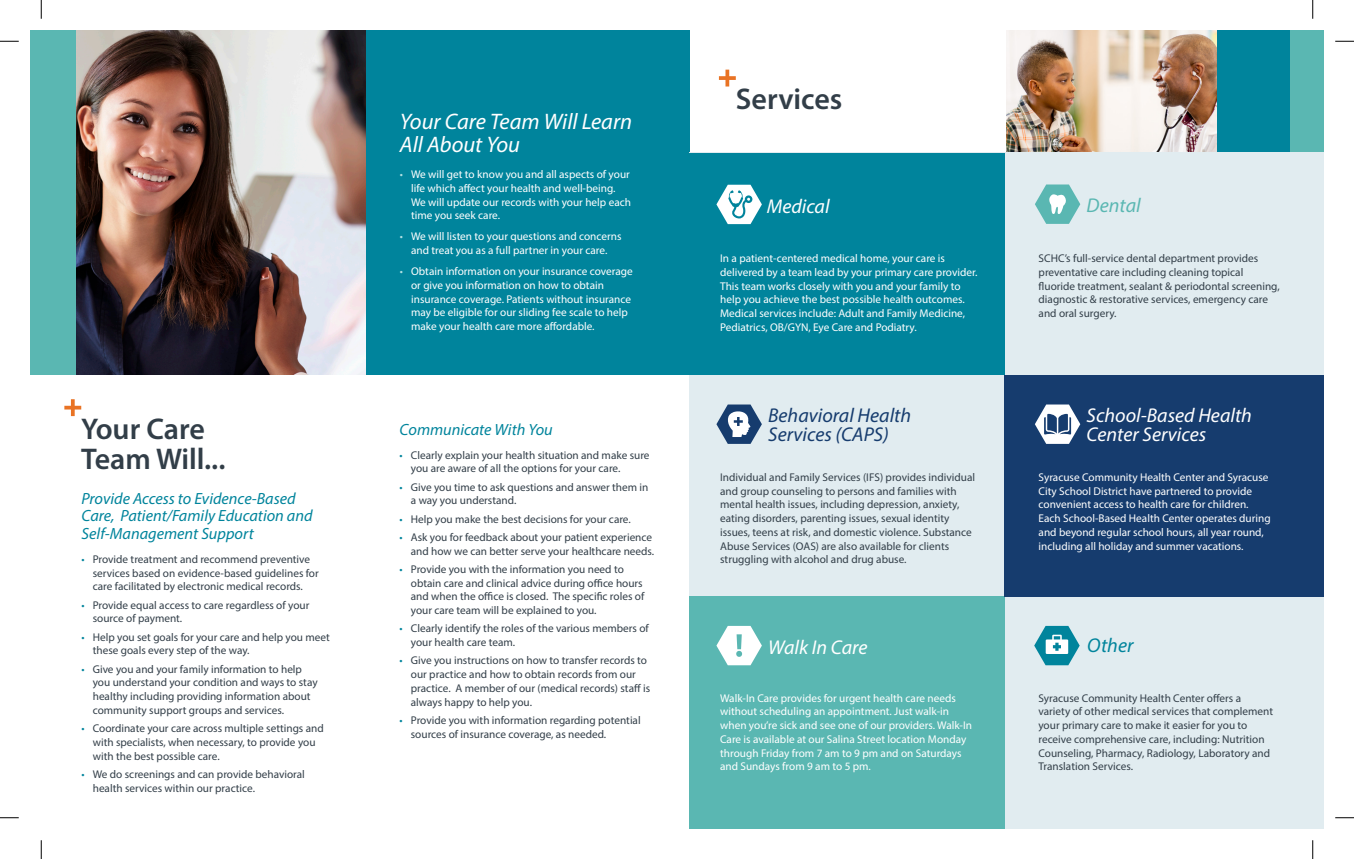
<style>
.page{position:relative;width:1354px;height:859px;background:#fff}
.page>*{position:absolute;margin:0;border:0;box-sizing:border-box;transform-origin:0 0}
.Gray_Header{font:600 30px/30px "Myriad Pro";color:#323e48}
.Blue_Subhead{font:italic 22.5px/22.5px "Myriad Pro";color:#fff}
.Blue_Subhead-2{font:italic 20px/18.8px "Myriad Pro";color:#fff}
.Blue_Subhead-3{font:italic 20px/18.8px "Myriad Pro";color:#163c6e}
.Blue_Subhead-4{font:italic 20px "Myriad Pro";color:#5ab7b2}
.Blue_Subhead-5{font:italic 20px "Myriad Pro";color:#00849c}
.Blue_Subhead-6{font:italic 16.25px/17.5px "Myriad Pro";color:#00849c}
._9_5pt_Body{font:11.25px/13.8px "Myriad Pro";color:#323e48}
._9_5pt_Body-2{font:11.25px/13.8px "Myriad Pro";color:#fff}
.s1{color:#00849c}
.s2{color:#b2e0e2}
</style>
<div class="page">
<img style="left:1006px;top:30px;width:210px;height:122px">
<img style="left:75px;top:30px;width:291px;height:345px">
<div style="left:30px;top:30px;width:45px;height:345px;background:#5ab7b2"></div>
<div style="left:366px;top:30px;width:323px;height:345px;background:#00849c"></div>
<div style="left:689px;top:152px;width:635px;height:677px;background:#e1ecf0"></div>
<svg style="left:71px;top:399px;width:4px;height:17px"></svg>
<hr style="left:64px;top:406px;width:17px;height:3px;background:#e97324">
<svg style="left:725px;top:70px;width:4px;height:16px"></svg>
<svg style="left:719px;top:76px;width:17px;height:4px"></svg>
<div style="left:689px;top:154px;width:315px;height:221px;background:#00849c"></div>
<div style="left:689px;top:596px;width:315px;height:233px;background:#5ab7b2"></div>
<div style="left:1004px;top:375px;width:320px;height:221px;background:#163c6e"></div>
<svg style="left:1035px;top:184px;width:45px;height:40px"></svg>
<svg style="left:716px;top:185px;width:46px;height:39px"></svg>
<svg style="left:716px;top:404px;width:46px;height:40px"></svg>
<svg style="left:1035px;top:404px;width:45px;height:40px"></svg>
<svg style="left:1034px;top:626px;width:45px;height:39px"></svg>
<svg style="left:716px;top:626px;width:46px;height:39px"></svg>
<div style="left:1217px;top:30px;width:73px;height:122px;background:#00849c"></div>
<div style="left:1290px;top:30px;width:34px;height:122px;background:#5ab7b2"></div>
<svg style="left:0;top:40px;width:19px;height:2px"></svg>
<svg style="left:1335px;top:40px;width:19px;height:2px"></svg>
<svg style="left:0;top:817px;width:19px;height:1px"></svg>
<svg style="left:1335px;top:817px;width:19px;height:1px"></svg>
<svg style="left:40px;top:0;width:2px;height:19px"></svg>
<svg style="left:40px;top:840px;width:2px;height:19px"></svg>
<svg style="left:1312px;top:0;width:1px;height:19px"></svg>
<svg style="left:1312px;top:840px;width:1px;height:19px"></svg>
<p class="Gray_Header" style="left:81px;top:413px;width:146px">Your Care<br>Team Will...</p>
<p class="Blue_Subhead-6" style="left:82px;top:489px;width:232px">Provide Access to Evidence-Based<br>Care, Patient/Family Education and<br>Self-Management Support</p>
<p class="_9_5pt_Body" style="left:93px;top:552px;width:228px;text-indent:-11px"><span class="s1">•</span> Provide treatment and recommend preventive services based on evidence-based guidelines for care facilitated by electronic medical records.</p>
<p class="_9_5pt_Body" style="left:93px;top:598px;width:218px;text-indent:-11px"><span class="s1">•</span> Provide equal access to care regardless of your source of payment.</p>
<p class="_9_5pt_Body" style="left:93px;top:630px;width:239px;text-indent:-11px"><span class="s1">•</span> Help you set goals for your care and help you meet these goals every step of the way.</p>
<p class="_9_5pt_Body" style="left:93px;top:662px;width:226px;text-indent:-11px"><span class="s1">•</span> Give you and your family information to help you understand your condition and ways to stay healthy including providing information about community support groups and services.</p>
<p class="_9_5pt_Body" style="left:93px;top:721px;width:232px;text-indent:-11px"><span class="s1">•</span> Coordinate your care across multiple settings and with specialists, when necessary, to provide you with the best possible care.</p>
<p class="_9_5pt_Body" style="left:93px;top:767px;width:214px;text-indent:-11px"><span class="s1">•</span> We do screenings and can provide behavioral health services within our practice.</p>
<p class="Blue_Subhead" style="left:400px;top:110px;width:234px">Your Care Team Will Learn<br>All About You</p>
<p class="_9_5pt_Body-2" style="left:411px;top:167px;width:221px;text-indent:-11px"><span class="s2">•</span> We will get to know you and all aspects of your life which affect your health and well-being.<br>We will update our records with your help each time you seek care.</p>
<p class="_9_5pt_Body-2" style="left:400px;top:229px;width:223px;text-align:center"><span class="s2">•</span> We will listen to your questions and concerns and treat you as a full partner in your care.</p>
<p class="_9_5pt_Body-2" style="left:411px;top:264px;width:223px;text-indent:-11px"><span class="s2">•</span> Obtain information on your insurance coverage or give you information on how to obtain insurance coverage. Patients without insurance may be eligible for our sliding fee scale to help make your health care more affordable.</p>
<p class="Blue_Subhead-6" style="left:400px;top:420px;width:155px">Communicate With You</p>
<p class="_9_5pt_Body" style="left:411px;top:448px;width:240px;text-indent:-11px"><span class="s1">•</span> Clearly explain your health situation and make sure you are aware of all the options for your care.</p>
<p class="_9_5pt_Body" style="left:411px;top:480px;width:239px;text-indent:-11px"><span class="s1">•</span> Give you time to ask questions and answer them in a way you understand.</p>
<p class="_9_5pt_Body" style="left:400px;top:512px;width:233px"><span class="s1">•</span> Help you make the best decisions for your care.</p>
<p class="_9_5pt_Body" style="left:400px;top:530px;width:256px;text-align:right"><span class="s1">•</span> Ask you for feedback about your patient experience and how we can better serve your healthcare needs.</p>
<p class="_9_5pt_Body" style="left:411px;top:562px;width:235px;text-indent:-11px"><span class="s1">•</span> Provide you with the information you need to obtain care and clinical advice during office hours and when the office is closed. The specific roles of your care team will be explained to you.</p>
<p class="_9_5pt_Body" style="left:411px;top:621px;width:239px;text-indent:-11px"><span class="s1">•</span> Clearly identify the roles of the various members of your health care team.</p>
<p class="_9_5pt_Body" style="left:411px;top:653px;width:241px;text-indent:-11px"><span class="s1">•</span> Give you instructions on how to transfer records to our practice and how to obtain records from our practice. A member of our (medical records) staff is always happy to help you.</p>
<p class="_9_5pt_Body" style="left:411px;top:713px;width:231px;text-indent:-11px"><span class="s1">•</span> Provide you with information regarding potential sources of insurance coverage, as needed.</p>
<p class="Gray_Header" style="left:736px;top:83px;width:108px">Services</p>
<p class="Blue_Subhead-2" style="left:767px;top:196px;width:64px">Medical</p>
<p class="_9_5pt_Body-2" style="left:720px;top:251px;width:259px">In a patient-centered medical home, your care is delivered by a team lead by your primary care provider.<br>This team works closely with you and your family to help you achieve the best possible health outcomes.<br>Medical services include: Adult and Family Medicine, Pediatrics, OB/GYN, Eye Care and Podiatry.</p>
<p class="Blue_Subhead-4" style="left:1086px;top:193px;width:56px">Dental</p>
<p class="_9_5pt_Body" style="left:1038px;top:251px;width:243px">SCHC’s full-service dental department provides preventative care including cleaning topical fluoride treatment, sealant &amp; periodontal screening, diagnostic &amp; restorative services, emergency care and oral surgery.</p>
<p class="Blue_Subhead-3" style="left:768px;top:405px;width:145px">Behavioral Health<br>Services (CAPS)</p>
<p class="Blue_Subhead-2" style="left:1086px;top:405px;width:167px">School-Based Health<br>Center Services</p>
<p class="_9_5pt_Body" style="left:720px;top:470px;width:256px">Individual and Family Services (IFS) provides individual and group counseling to persons and families with mental health issues, including depression, anxiety, eating disorders, parenting issues, sexual identity issues, teens at risk, and domestic violence. Substance Abuse Services (OAS) are also available for clients struggling with alcohol and drug abuse.</p>
<p class="_9_5pt_Body-2" style="left:1038px;top:470px;width:234px">Syracuse Community Health Center and Syracuse City School District have partnered to provide convenient access to health care for children.<br>Each School-Based Health Center operates during and beyond regular school hours, all year round, including all holiday and summer vacations.</p>
<p class="Blue_Subhead-2" style="left:768px;top:637px;width:101px">Walk In Care</p>
<p class="Blue_Subhead-5" style="left:1087px;top:633px;width:48px">Other</p>
<p class="_9_5pt_Body-2" style="left:720px;top:691px;width:253px">Walk-In Care provides for urgent health care needs without scheduling an appointment. Just walk-in when you’re sick and see one of our providers. Walk-In Care is available at our Salina Street location Monday through Friday from 7 am to 9 pm and on Saturdays and Sundays from 9 am to 5 pm.</p>
<p class="_9_5pt_Body" style="left:1038px;top:691px;width:236px">Syracuse Community Health Center offers a variety of other medical services that complement your primary care to make it easier for you to receive comprehensive care, including: Nutrition Counseling, Pharmacy, Radiology, Laboratory and Translation Services.</p>
</div>
